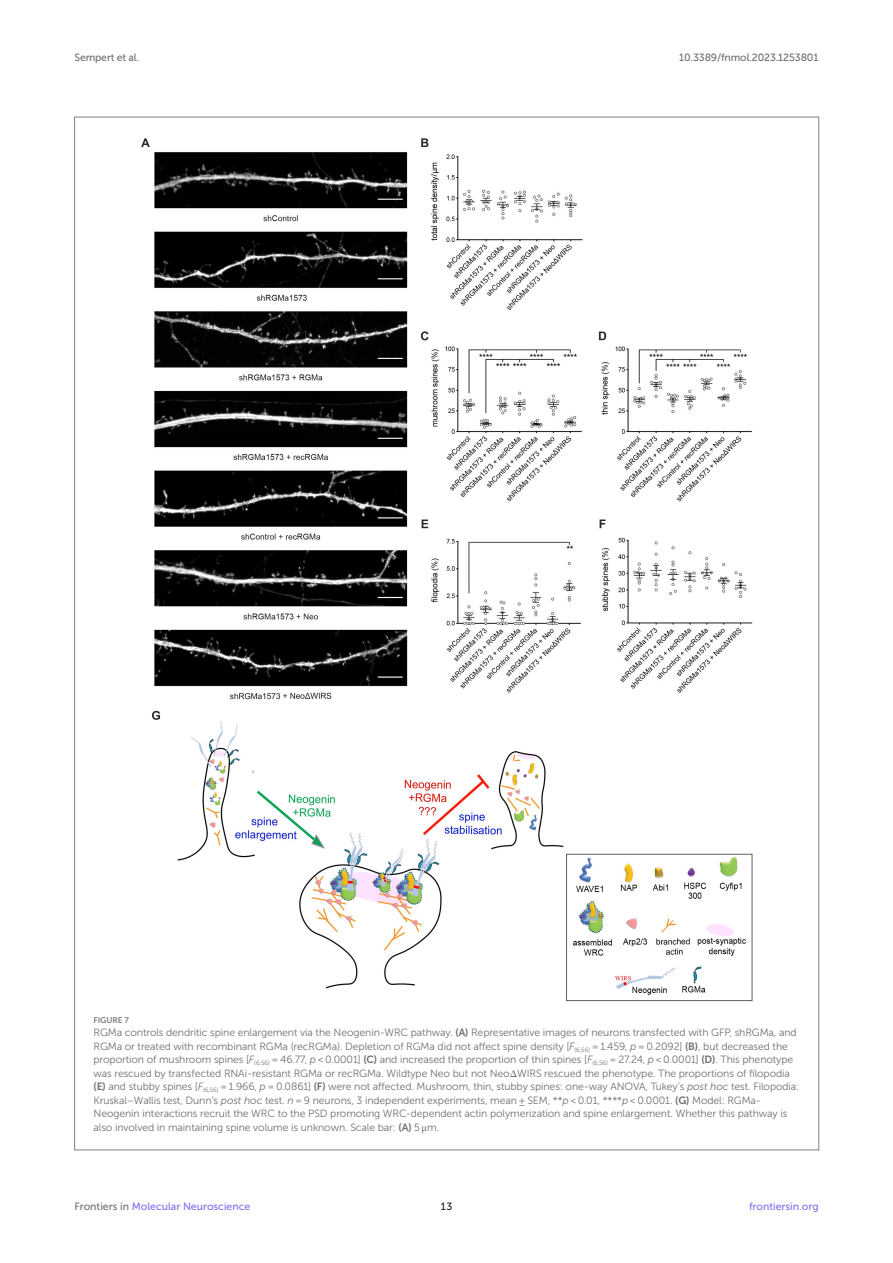
<style>
.page{position:relative;width:893px;height:1263px;background:#fff}
.page>*{position:absolute;margin:0;border:0;box-sizing:border-box;transform-origin:0 0}
.FIG_LEG{font:10.5px/13.5px "Museo Sans 300";letter-spacing:-.01em;color:#706f70}
.t1{font:10.5px "Museo Sans 500";color:#856df0}
.t2{font:10.5px "Museo Sans 500";letter-spacing:-.015em;color:#706f70}
.t3{font:10.5px "Museo Sans 500";color:#1b1c1b}
.FIG_HD{font:8.25px "Museo Sans 700";letter-spacing:-.01em;color:#7e7f7f}
.s1{font-family:"Museo Sans 700"}
.s2{font-style:italic}
.s3{font-family:"STIX General"}
.s4{color:#706f70}
</style>
<div class="page">
<img style="left:141px;top:138px;width:612px;height:864px">
<p class="t2" style="left:74px;top:51px;width:66px">Sempert et al.</p>
<p class="t2" style="left:679px;top:51px;width:141px">10.3389/fnmol.2023.1253801</p>
<p class="FIG_HD" style="left:94px;top:1015px;width:37px">FIGURE 7</p>
<p class="FIG_LEG" style="left:94px;top:1026px;width:707px">RGMa controls dendritic spine enlargement via the Neogenin-WRC pathway. <span class="s1">(A)</span> Representative images of neurons transfected with GFP, shRGMa, and RGMa or treated with recombinant RGMa (recRGMa). Depletion of RGMa did not affect spine density [<span class="s2">F</span><sub>(6,56)</sub> = 1.459, <span class="s2">p</span> = 0.2092] <span class="s1">(B)</span>, but decreased the proportion of mushroom spines [<span class="s2">F</span><sub>(6,56)</sub> = 46.77, <span class="s2">p</span> &lt; 0.0001] <span class="s1">(C)</span> and increased the proportion of thin spines [<span class="s2">F</span><sub>(6,56)</sub> = 27.24, <span class="s2">p</span> &lt; 0.0001] <span class="s1">(D)</span>. This phenotype was rescued by transfected RNAi-resistant RGMa or recRGMa. Wildtype Neo but not Neo<span class="s3">Δ</span>WIRS rescued the phenotype. The proportions of filopodia <span class="s1">(E)</span> and stubby spines [<span class="s2">F</span><sub>(6,56)</sub> = 1.966, <span class="s2">p</span> = 0.0861] <span class="s1">(F)</span> were not affected. Mushroom, thin, stubby spines: one-way ANOVA, Tukey’s <span class="s2">post hoc</span> test. Filopodia:<br>Kruskal–Wallis test, Dunn’s <span class="s2">post hoc</span> test. <span class="s2">n</span> = 9 neurons, 3 independent experiments, mean ± SEM, **<span class="s2">p</span> &lt; 0.01, ****<span class="s2">p</span> &lt; 0.0001. <span class="s1">(G)</span> Model: RGMa-Neogenin interactions recruit the WRC to the PSD promoting WRC-dependent actin polymerization and spine enlargement. Whether this pathway is also involved in maintaining spine volume is unknown. Scale bar: <span class="s1">(A)</span> 5 <span class="s3">μ</span>m.</p>
<p class="t1" style="left:74px;top:1200px;width:177px"><span class="s4">Frontiers in</span> Molecular Neuroscience</p>
<p class="t3" style="left:441px;top:1200px;width:13px">13</p>
<p class="t1" style="left:749px;top:1200px;width:71px">frontiersin.org</p>
</div>
